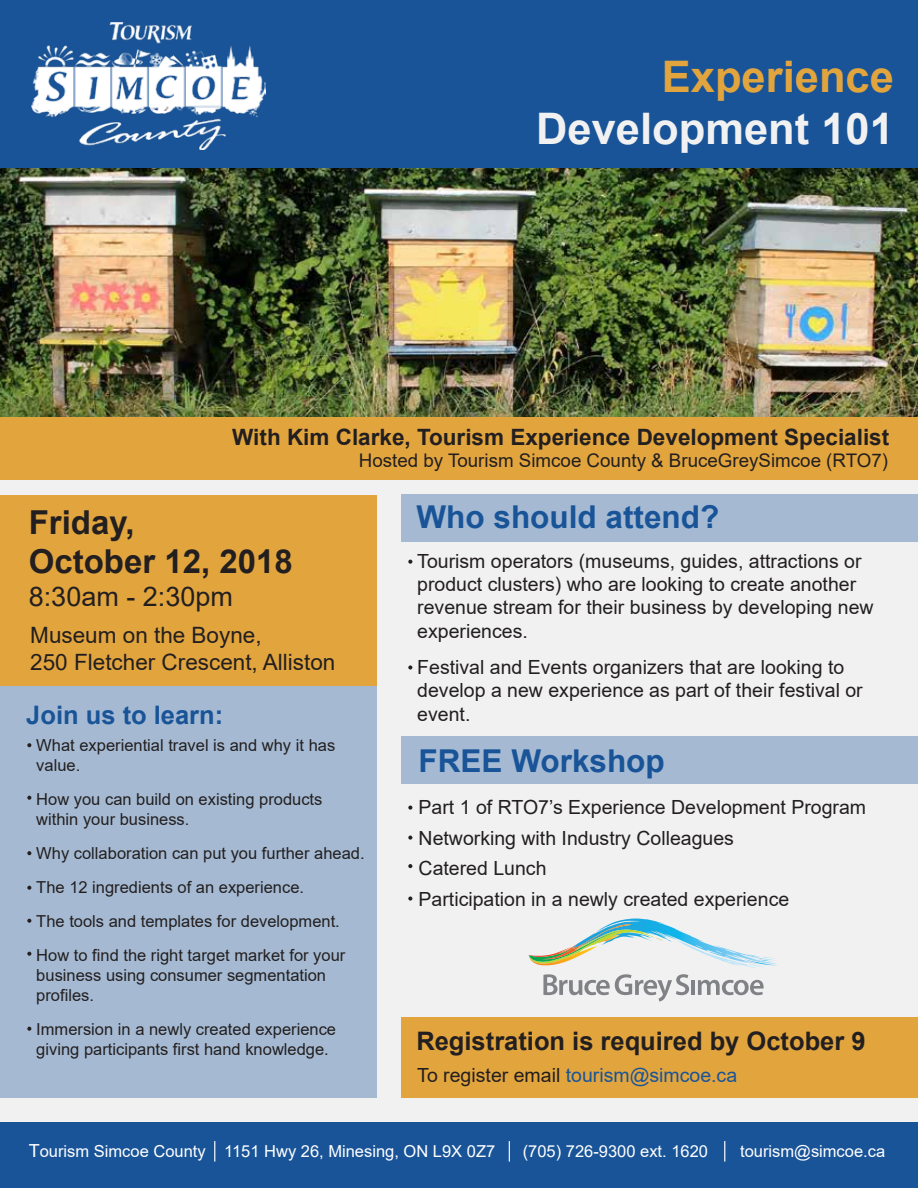
<style>
.page{position:relative;width:918px;height:1188px;background:#f1f1f2}
.page>*{position:absolute;margin:0;border:0;box-sizing:border-box;transform-origin:0 0}
.t1{font:700 43.5px "Arial";color:#f1f1f2}
.t2{font:700 43.5px "Arial";color:#e2a53e}
.t3{font:700 33px/39.6px "Arial";color:#231f20}
.t4{font:700 31.5px "Arial";color:#195498}
.t5{font:27px "Arial";color:#231f20}
.t6{font:700 25.5px "Arial";color:#231f20}
.t7{font:700 25.5px "Arial";color:#195498}
.t8{font:700 22.5px "Arial";color:#231f20}
.t9{font:22.5px/27px "Arial";color:#231f20}
.t10{font:19.5px/23.4px "Arial";color:#231f20}
.t11{font:19.5px "Arial";color:#195498}
.t12{font:18.75px "Arial";color:#231f20}
.t13{font:16.5px/19.8px "Arial";color:#231f20}
.t14{font:16.5px "Arial";color:#fff}
.s1{color:#231f20}
.s2{font-size:18px}
</style>
<div class="page">
<img style="left:0;top:167px;width:918px;height:250px">
<div style="left:0;top:675px;width:377px;height:423px;background:#a5bad2"></div>
<div style="left:401px;top:736px;width:517px;height:47px;background:#a5bad2"></div>
<div style="left:0;top:0;width:918px;height:167px;background:#195498"></div>
<img style="left:32px;top:23px;width:234px;height:126px">
<div style="left:0;top:1122px;width:918px;height:66px;background:#195498"></div>
<div style="left:0;top:495px;width:377px;height:191px;background:#e2a53e"></div>
<div style="left:401px;top:495px;width:517px;height:47px;background:#a5bad2"></div>
<div style="left:401px;top:1017px;width:517px;height:81px;background:#e2a53e"></div>
<svg style="left:214px;top:1141px;width:1px;height:21px"></svg>
<svg style="left:509px;top:1141px;width:1px;height:21px"></svg>
<svg style="left:724px;top:1141px;width:1px;height:21px"></svg>
<svg style="left:408px;top:806px;width:4px;height:4px"></svg>
<svg style="left:408px;top:836px;width:4px;height:4px"></svg>
<svg style="left:408px;top:864px;width:4px;height:4px"></svg>
<svg style="left:408px;top:897px;width:4px;height:4px"></svg>
<svg style="left:408px;top:560px;width:4px;height:4px"></svg>
<svg style="left:408px;top:665px;width:4px;height:5px"></svg>
<svg style="left:529px;top:919px;width:249px;height:83px"></svg>
<svg style="left:27px;top:743px;width:4px;height:4px"></svg>
<svg style="left:27px;top:796px;width:4px;height:4px"></svg>
<svg style="left:27px;top:851px;width:4px;height:4px"></svg>
<svg style="left:27px;top:886px;width:4px;height:4px"></svg>
<svg style="left:27px;top:919px;width:4px;height:4px"></svg>
<svg style="left:27px;top:952px;width:4px;height:4px"></svg>
<svg style="left:27px;top:1027px;width:4px;height:4px"></svg>
<div style="left:0;top:417px;width:918px;height:63px;background:#e2a53e"></div>
<h1 class="t2" style="left:662px;top:46px;width:234px">Experience</h1>
<h1 class="t1" style="left:536px;top:98px;width:359px">Development 101</h1>
<p class="t8" style="left:232px;top:421px;width:659px">With Kim Clarke, Tourism Experience Development Specialist</p>
<p class="t12" style="left:359px;top:447px;width:531px">Hosted by Tourism Simcoe County &amp; BruceGreySimcoe (RTO7)</p>
<h2 class="t3" style="left:29px;top:503px;width:266px">Friday,<br>October 12, 2018</h2>
<h3 class="t5" style="left:29px;top:578px;width:206px">8:30am - 2:30pm</h3>
<p class="t9" style="left:30px;top:622px;width:307px">Museum on the Boyne,<br>250 Fletcher Crescent, Alliston</p>
<h3 class="t4" style="left:417px;top:495px;width:304px">Who should attend?</h3>
<p class="t10" style="left:417px;top:549px;width:458px">Tourism operators (museums, guides, attractions or product clusters) who are looking to create another revenue stream for their business by developing new experiences.</p>
<p class="t10" style="left:417px;top:655px;width:447px">Festival and Events organizers that are looking to develop a new experience as part of their festival or</p>
<h3 class="t7" style="left:26px;top:697px;width:198px">Join us to learn:</h3>
<p class="t10" style="left:417px;top:702px;width:55px">event.</p>
<p class="t13" style="left:36px;top:735px;width:300px">What experiential travel is and why it has value.</p>
<p class="t13" style="left:36px;top:789px;width:288px">How you can build on existing products within your business.</p>
<p class="t13" style="left:36px;top:836px;width:330px;line-height:34.2px">Why collaboration can put you further ahead.<br>The 12 ingredients of an experience.<br>The tools and templates for development.<br>How to find the right target market for your</p>
<p class="t13" style="left:36px;top:965px;width:291px">business using consumer segmentation profiles.</p>
<p class="t13" style="left:36px;top:1019px;width:301px">Immersion in a newly created experience giving participants first hand knowledge.</p>
<h3 class="t4" style="left:419px;top:739px;width:248px">FREE Workshop</h3>
<p class="t10" style="left:419px;top:792px;width:449px;line-height:30.6px">Part 1 of RTO7’s Experience Development Program Networking with Industry Colleagues<br>Catered Lunch<br>Participation in a newly created experience</p>
<h3 class="t6" style="left:416px;top:1023px;width:451px">Registration is required by October 9</h3>
<p class="t11" style="left:417px;top:1061px;width:321px"><span class="s1">To register email</span> tourism@simcoe.ca</p>
<p class="t14" style="left:29px;top:1140px;width:468px"><span class="s2">T</span>ourism Simcoe County 1151 Hwy 26, Minesing, ON L9X 0Z7</p>
<p class="t14" style="left:523px;top:1140px;width:187px">(705) 726-9300 ext. 1620</p>
<p class="t14" style="left:740px;top:1140px;width:147px">tourism@simcoe.ca</p>
</div>
